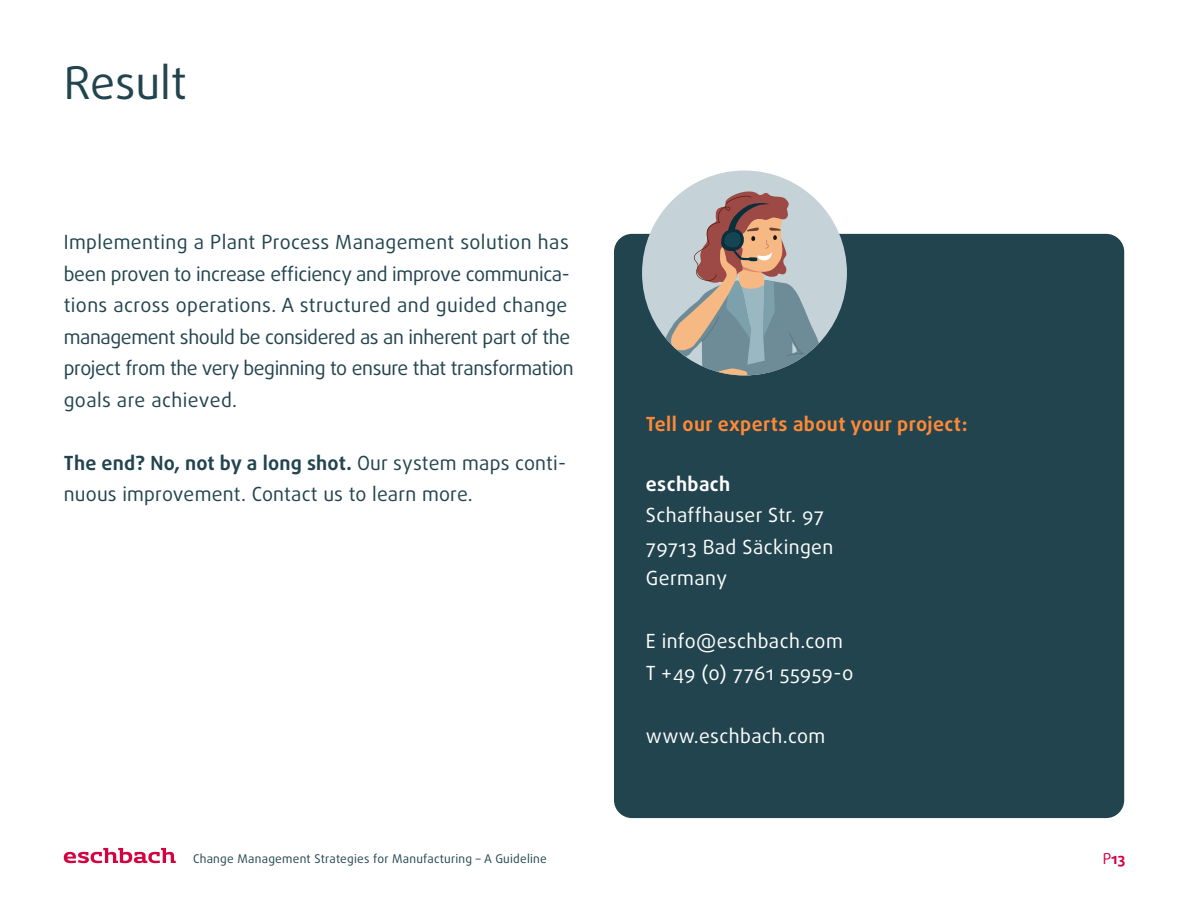
<style>
.page{position:relative;width:1188px;height:918px;background:#fff}
.page>*{position:absolute;margin:0;border:0;box-sizing:border-box;transform-origin:0 0}
.t1{font:45px "Daxline OT";color:#22444f}
.t2{font:19.5px/31.5px "Daxline OT";letter-spacing:-.015em;color:#22444f}
.t3{font:19.5px/31.5px "Daxline OT";letter-spacing:.02em;color:#fff}
.t4{font:19.5px/31.5px "Daxline OT";letter-spacing:.01em;color:#22444f}
.t5{font:700 19.5px "Daxline OT";letter-spacing:.02em;color:#ff8936}
.t6{font:700 19.5px "Daxline OT";letter-spacing:.02em;color:#fff}
.t7{font:700 15px "Daxline OT";color:#d30240}
.t8{font:12px "Daxline OT";letter-spacing:.02em;color:#22444f}
.s1{font-weight:700}
.s2{font-weight:400}
</style>
<div class="page">
<svg style="left:64px;top:848px;width:112px;height:15px"></svg>
<div style="left:614px;top:234px;width:510px;height:584px;background:#22444f;border-radius:18px"></div>
<div style="left:642px;top:171px;width:205px;height:204px;background:#c5d3d8;border-radius:50%"></div>
<svg style="left:662px;top:188px;width:165px;height:187px"></svg>
<h1 class="t1" style="left:64px;top:53px;width:124px">Result</h1>
<p class="t2" style="left:64px;top:227px;width:512px">Implementing a Plant Process Management solution has been proven to increase efficiency and improve communica&shy;tions across operations. A structured and guided change management should be considered as an inherent part of the project from the very beginning to ensure that transformation goals are achieved.</p>
<p class="t4" style="left:64px;top:447px;width:504px"><span class="s1">The end? No, not by a long shot.</span> Our system maps conti&shy;nuous improvement. Contact us to learn more.</p>
<p class="t5" style="left:646px;top:411px;width:323px">Tell our experts about your project:</p>
<p class="t6" style="left:646px;top:471px;width:86px">eschbach</p>
<p class="t3" style="left:646px;top:500px;width:189px">Schaffhauser Str. 97<br>79713 Bad Säckingen<br>Germany</p>
<p class="t3" style="left:646px;top:626px;width:209px">E info@eschbach.com<br>T +49 (0) 7761 55959-0</p>
<p class="t3" style="left:646px;top:720px;width:181px">www.eschbach.com</p>
<p class="t8" style="left:193px;top:851px;width:355px">Change Management Strategies for Manufacturing – A Guideline</p>
<p class="t7" style="left:1103px;top:849px;width:24px"><span class="s2">P</span>13</p>
</div>
